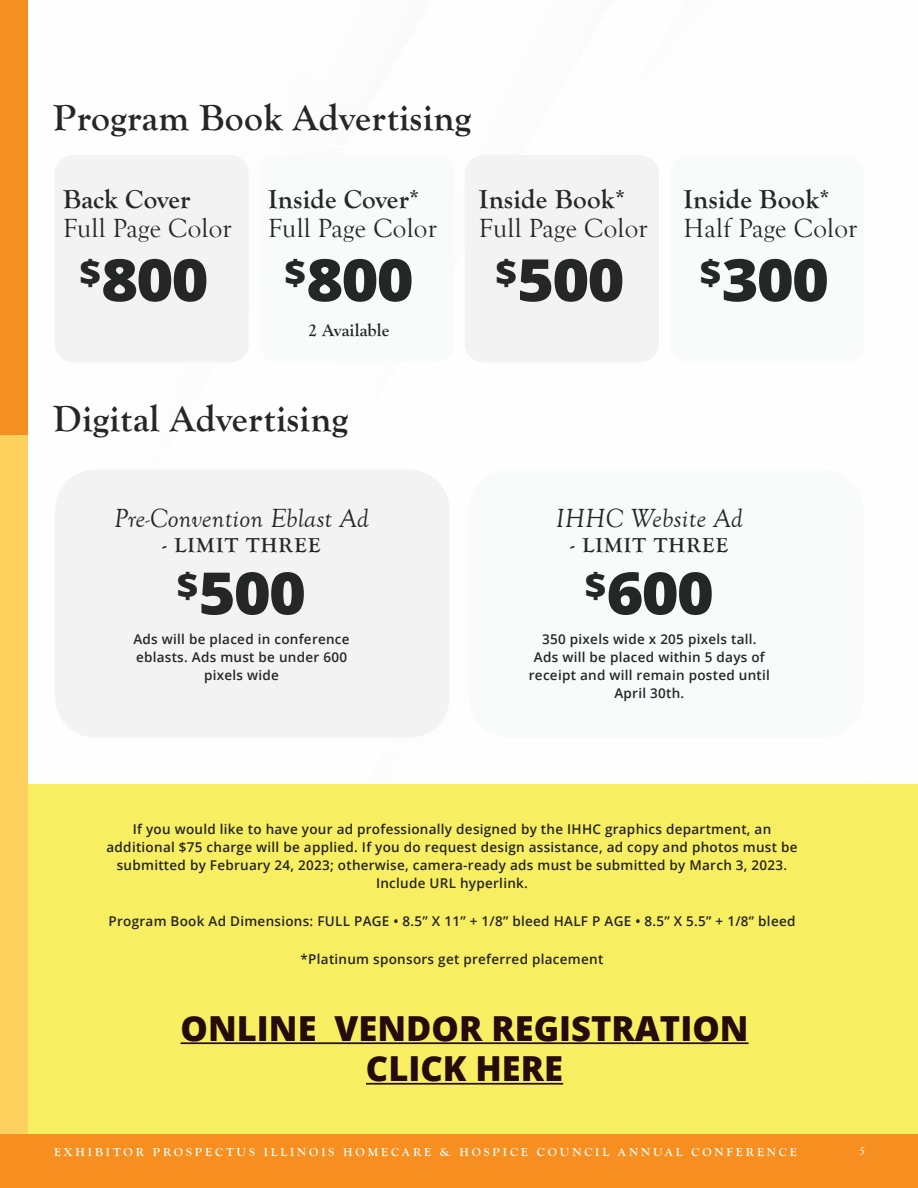
<style>
.page{position:relative;width:918px;height:1188px;background:#fff}
.page>*{position:absolute;margin:0;border:0;box-sizing:border-box;transform-origin:0 0}
.t1{font:800 58.5px "Open Sans";letter-spacing:-.03em;color:#252626;scale:1.08 1}
.t2{font:700 37.5px "Goudy Old Style T";letter-spacing:.01em;color:#252626}
.t3{font:800 34.5px "Open Sans";color:#240b0c}
.t4{font:27px "Goudy Old Style T";letter-spacing:.01em;color:#252626}
.t5{font:700 27px "Goudy Old Style T";letter-spacing:.01em;color:#252626}
.t6{font:italic 27px "Goudy Old Style T";letter-spacing:.01em;color:#252626}
.t7{font:700 21px "Goudy Old Style T";letter-spacing:.06em;color:#252626}
.t8{font:700 18px "Goudy Old Style T";letter-spacing:.01em;color:#252626}
.t9{font:600 13.5px/18px "Open Sans";letter-spacing:.02em;color:#242524;text-align:center}
.t10{font:600 13.5px/18px "Open Sans";letter-spacing:.02em;color:#252626;text-align:center}
.t11{font:700 12px "Goudy Old Style T";letter-spacing:.24em;color:#fff}
.t12{font:italic 12px "Goudy Old Style T";color:#fff}
</style>
<div class="page">
<div style="left:0;top:1134px;width:918px;height:54px;background:#f68f20"></div>
<div style="left:55px;top:470px;width:395px;height:268px;background:#f3f3f3;border-radius:40px"></div>
<div style="left:469px;top:470px;width:394px;height:268px;background:#f9fafa;border-radius:40px"></div>
<div style="left:28px;top:784px;width:890px;height:350px;background:#f8ee61"></div>
<div style="left:55px;top:155px;width:194px;height:207px;background:#f3f3f3;border-radius:19px"></div>
<div style="left:670px;top:155px;width:194px;height:207px;background:#f9fafa;border-radius:19px"></div>
<div style="left:465px;top:155px;width:194px;height:207px;background:#f3f3f3;border-radius:19px"></div>
<div style="left:260px;top:155px;width:194px;height:207px;background:#f9fafa;border-radius:19px"></div>
<div style="left:0;top:435px;width:28px;height:699px;background:#fed05d"></div>
<div style="left:0;top:0;width:28px;height:435px;background:#f68f22"></div>
<hr style="left:181px;top:1042px;width:568px;height:2px;background:#240b0c">
<hr style="left:366px;top:1083px;width:197px;height:2px;background:#240b0c">
<p class="t2" style="left:53px;top:97px;width:419px">Program Book Advertising</p>
<p class="t5" style="left:63px;top:184px;width:129px">Back Cover</p>
<p class="t4" style="left:63px;top:214px;width:170px">Full Page Color</p>
<p class="t5" style="left:268px;top:184px;width:153px">Inside Cover*</p>
<p class="t4" style="left:268px;top:214px;width:170px">Full Page Color</p>
<p class="t5" style="left:479px;top:184px;width:148px">Inside Book*</p>
<p class="t4" style="left:479px;top:214px;width:170px">Full Page Color</p>
<p class="t5" style="left:683px;top:184px;width:148px">Inside Book*</p>
<p class="t4" style="left:683px;top:214px;width:176px">Half Page Color</p>
<p class="t1" style="left:80px;top:235px;width:121px"><sup>$</sup>800</p>
<p class="t1" style="left:285px;top:235px;width:121px"><sup>$</sup>800</p>
<p class="t1" style="left:495px;top:235px;width:121px"><sup>$</sup>500</p>
<p class="t1" style="left:700px;top:235px;width:121px"><sup>$</sup>300</p>
<p class="t8" style="left:308px;top:320px;width:83px">2 Available</p>
<p class="t2" style="left:53px;top:398px;width:296px">Digital Advertising</p>
<p class="t6" style="left:114px;top:504px;width:256px">Pre-Convention Eblast Ad</p>
<p class="t7" style="left:163px;top:533px;width:159px">- LIMIT THREE</p>
<p class="t6" style="left:556px;top:504px;width:188px">IHHC Website Ad</p>
<p class="t7" style="left:571px;top:533px;width:159px">- LIMIT THREE</p>
<p class="t1" style="left:177px;top:549px;width:121px"><sup>$</sup>500</p>
<p class="t1" style="left:585px;top:549px;width:121px"><sup>$</sup>600</p>
<p class="t10" style="left:133px;top:629px;width:218px">Ads will be placed in conference eblasts. Ads must be under 600 pixels wide</p>
<p class="t10" style="left:529px;top:629px;width:243px">350 pixels wide x 205 pixels tall.<br>Ads will be placed within 5 days of receipt and will remain posted until<br>April 30th.</p>
<p class="t9" style="left:107px;top:820px;width:692px">If you would like to have your ad professionally designed by the IHHC graphics department, an additional $75 charge will be applied. If you do request design assistance, ad copy and photos must be submitted by February 24, 2023; otherwise, camera-ready ads must be submitted by March 3, 2023.<br>Include URL hyperlink.</p>
<p class="t9" style="left:109px;top:912px;width:688px">Program Book Ad Dimensions: FULL PAGE • 8.5” X 11” + 1/8” bleed HALF P AGE • 8.5” X 5.5” + 1/8” bleed</p>
<p class="t9" style="left:301px;top:950px;width:304px">*Platinum sponsors get preferred placement</p>
<p class="t3" style="left:181px;top:1002px;width:570px">ONLINE VENDOR REGISTRATION</p>
<p class="t3" style="left:366px;top:1042px;width:199px">CLICK HERE</p>
<p class="t11" style="left:54px;top:1145px;width:744px">EXHIBITOR PROSPECTUS ILLINOIS HOMECARE &amp; HOSPICE COUNCIL ANNUAL CONFERENCE</p>
<p class="t12" style="left:859px;top:1145px;width:7px">5</p>
</div>
